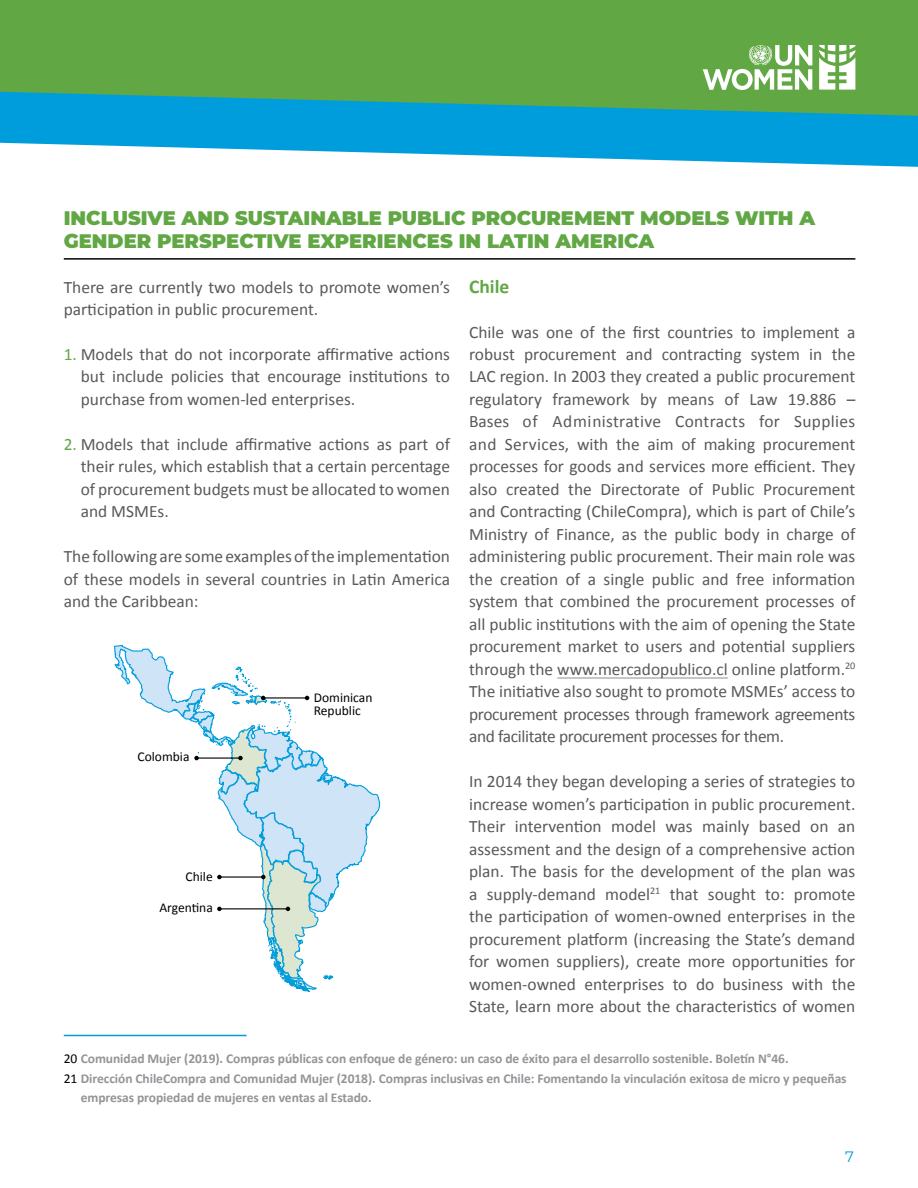
<style>
.page{position:relative;width:918px;height:1188px;background:#fff}
.page>*{position:absolute;margin:0;border:0;box-sizing:border-box;transform-origin:0 0}
.t1{font:900 19.5px/22.5px "Montserrat";color:#61a744}
.t2{font:700 19.5px "Calibri";color:#61a744}
.t3{font:17.4px/22.5px "Calibri";color:#58595b;text-align:justify}
.t4{font:15px "Montserrat";color:#009ddc}
.t5{font:700 13.5px "Calibri";letter-spacing:-.005em;color:#939598}
.t6{font:13.5px/13.5px "Calibri";color:#000}
.s1{color:#61a744}
.s2{font-weight:400;color:#000}
</style>
<div class="page">
<div style="left:0;top:0;width:918px;height:135px;background:#61a744"></div>
<svg style="left:0;top:91px;width:918px;height:76px;fill:#009ddc"></svg>
<svg style="left:703px;top:45px;width:109px;height:45px"></svg>
<svg style="left:819px;top:45px;width:36px;height:45px"></svg>
<hr style="left:64px;top:258px;width:791px;height:2px;background:#000">
<hr style="left:64px;top:1035px;width:183px;height:1px;background:#009ddc">
<hr style="left:557px;top:677px;width:171px;height:2px;background:#b1b4b6">
<svg style="left:113px;top:645px;width:268px;height:348px"></svg>
<p class="t1" style="left:64px;top:206px;width:753px">INCLUSIVE AND SUSTAINABLE PUBLIC PROCUREMENT MODELS WITH A<br>GENDER PERSPECTIVE EXPERIENCES IN LATIN AMERICA</p>
<p class="t3" style="left:64px;top:275px;width:388px">There are currently two models to promote women’s participation in public procurement.</p>
<p class="t3" style="left:81px;top:342px;width:371px;text-indent:-17px"><span class="s1">1.</span> Models that do not incorporate affirmative actions but include policies that encourage institutions to purchase from women-led enterprises.</p>
<p class="t3" style="left:81px;top:432px;width:371px;text-indent:-17px"><span class="s1">2.</span> Models that include affirmative actions as part of their rules, which establish that a certain percentage of procurement budgets must be allocated to women and MSMEs.</p>
<p class="t3" style="left:64px;top:545px;width:388px">The following are some examples of the implementation of these models in several countries in Latin America and the Caribbean:</p>
<p class="t6" style="left:138px;top:749px;width:53px">Colombia</p>
<p class="t6" style="left:186px;top:869px;width:29px">Chile</p>
<p class="t6" style="left:159px;top:901px;width:55px">Argentina</p>
<p class="t6" style="left:314px;top:690px;width:60px">Dominican<br>Republic</p>
<p class="t2" style="left:469px;top:274px;width:42px">Chile</p>
<p class="t3" style="left:469px;top:320px;width:388px">Chile was one of the first countries to implement a robust procurement and contracting system in the LAC region. In 2003 they created a public procurement regulatory framework by means of Law 19.886 – Bases of Administrative Contracts for Supplies and Services, with the aim of making procurement processes for goods and services more efficient. They also created the Directorate of Public Procurement and Contracting (ChileCompra), which is part of Chile’s Ministry of Finance, as the public body in charge of administering public procurement. Their main role was the creation of a single public and free information system that combined the procurement processes of all public institutions with the aim of opening the State procurement market to users and potential suppliers through the www.mercadopublico.cl online platform.<sup>20<br></sup>The initiative also sought to promote MSMEs’ access to procurement processes through framework agreements and facilitate procurement processes for them.</p>
<p class="t3" style="left:469px;top:770px;width:388px">In 2014 they began developing a series of strategies to increase women’s participation in public procurement.<br>Their intervention model was mainly based on an assessment and the design of a comprehensive action plan. The basis for the development of the plan was a supply-demand model<sup>21</sup> that sought to: promote the participation of women-owned enterprises in the procurement platform (increasing the State’s demand for women suppliers), create more opportunities for women-owned enterprises to do business with the State, learn more about the characteristics of women</p>
<p class="t5" style="left:64px;top:1050px;width:726px"><span class="s2">20</span> Comunidad Mujer (2019). Compras públicas con enfoque de género: un caso de éxito para el desarrollo sostenible. Boletín N°46.</p>
<p class="t5" style="left:64px;top:1070px;width:784px"><span class="s2">21</span> Dirección ChileCompra and Comunidad Mujer (2018). Compras inclusivas en Chile: Fomentando la vinculación exitosa de micro y pequeñas</p>
<p class="t5" style="left:81px;top:1089px;width:292px">empresas propiedad de mujeres en ventas al Estado.</p>
<p class="t4" style="left:845px;top:1146px;width:10px">7</p>
</div>
